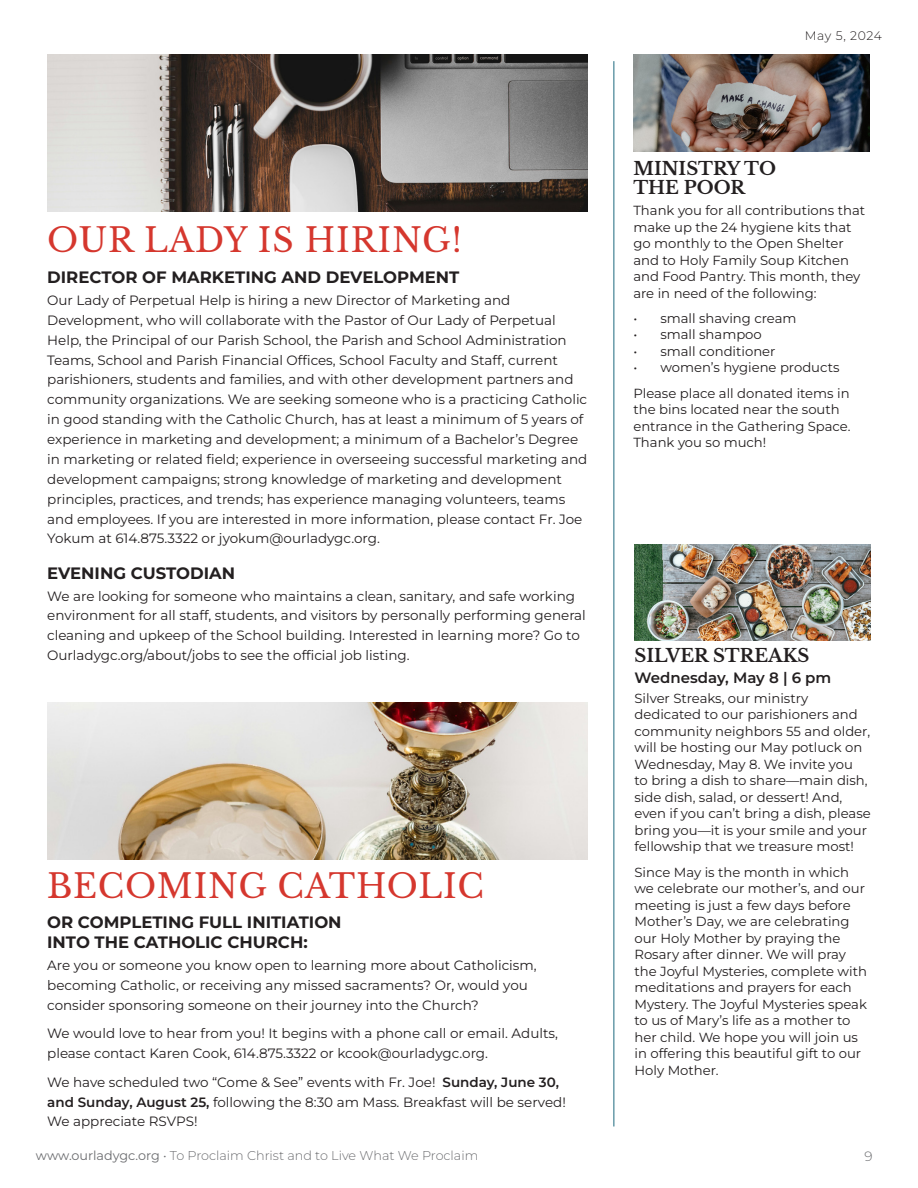
<style>
.page{position:relative;width:918px;height:1188px;background:#fff}
.page>*{position:absolute;margin:0;border:0;box-sizing:border-box;transform-origin:0 0}
.t1{font:33px "Libre Baskerville";letter-spacing:.025em;color:#d5372e}
.t2{font:700 18px/19.8px "Libre Baskerville";color:#231f20}
.t3{font:700 16.5px/20px "Montserrat";color:#231f20}
.t4{font:600 15px "Montserrat";color:#231f20}
.t5{font:13.5px/19.8px "Montserrat";color:#231f20}
.t6{font:300 13.5px "Montserrat";color:#6c6d70}
.t7{font:13.2px/16.5px "Montserrat";color:#231f20}
.t8{font:300 12.75px "Montserrat";color:#6c6d70}
.t9{font:300 12.3px "Montserrat";letter-spacing:.045em;color:#231f20}
.s1{font-weight:600}
.s2{font-weight:400}
</style>
<div class="page">
<hr style="left:614px;top:61px;width:1px;height:1065px;background:#1d6a7e">
<img style="left:634px;top:544px;width:237px;height:97px">
<img style="left:47px;top:54px;width:540px;height:158px">
<img style="left:47px;top:702px;width:540px;height:158px">
<img style="left:633px;top:54px;width:237px;height:98px">
<p class="t9" style="left:805px;top:27px;width:79px">May 5, 2024</p>
<p class="t1" style="left:47px;top:220px;width:416px">OUR LADY IS HIRING!</p>
<p class="t3" style="left:47px;top:266px;width:414px">DIRECTOR OF MARKETING AND DEVELOPMENT</p>
<p class="t5" style="left:47px;top:290px;width:542px">Our Lady of Perpetual Help is hiring a new Director of Marketing and Development, who will collaborate with the Pastor of Our Lady of Perpetual Help, the Principal of our Parish School, the Parish and School Administration Teams, School and Parish Financial Offices, School Faculty and Staff, current parishioners, students and families, and with other development partners and community organizations. We are seeking someone who is a practicing Catholic in good standing with the Catholic Church, has at least a minimum of 5 years of experience in marketing and development; a minimum of a Bachelor’s Degree in marketing or related field; experience in overseeing successful marketing and development campaigns; strong knowledge of marketing and development principles, practices, and trends; has experience managing volunteers, teams and employees. If you are interested in more information, please contact Fr. Joe Yokum at 614.875.3322 or jyokum@ourladygc.org.</p>
<p class="t3" style="left:47px;top:562px;width:189px">EVENING CUSTODIAN</p>
<p class="t5" style="left:47px;top:585px;width:540px">We are looking for someone who maintains a clean, sanitary, and safe working environment for all staff, students, and visitors by personally performing general cleaning and upkeep of the School building. Interested in learning more? Go to Ourladygc.org/about/jobs to see the official job listing.</p>
<p class="t1" style="left:47px;top:865px;width:438px">BECOMING CATHOLIC</p>
<p class="t3" style="left:47px;top:912px;width:296px">OR COMPLETING FULL INITIATION<br>INTO THE CATHOLIC CHURCH:</p>
<p class="t5" style="left:47px;top:955px;width:491px">Are you or someone you know open to learning more about Catholicism, becoming Catholic, or receiving any missed sacraments? Or, would you consider sponsoring someone on their journey into the Church?</p>
<p class="t5" style="left:47px;top:1023px;width:512px">We would love to hear from you! It begins with a phone call or email. Adults, please contact Karen Cook, 614.875.3322 or kcook@ourladygc.org.</p>
<p class="t5" style="left:47px;top:1072px;width:520px">We have scheduled two “Come &amp; See” events with Fr. Joe! <span class="s1">Sunday, June 30, and Sunday, August 25,</span> following the 8:30 am Mass. Breakfast will be served!<br>We appreciate RSVPS!</p>
<p class="t2" style="left:633px;top:158px;width:144px">MINISTRY TO<br>THE POOR</p>
<p class="t7" style="left:633px;top:202px;width:233px">Thank you for all contributions that make up the 24 hygiene kits that go monthly to the Open Shelter and to Holy Family Soup Kitchen and Food Pantry. This month, they are in need of the following:</p>
<p class="t7" style="left:633px;top:310px;width:165px">• small shaving cream</p>
<p class="t7" style="left:633px;top:326px;width:130px">• small shampoo</p>
<p class="t7" style="left:633px;top:343px;width:144px">• small conditioner</p>
<p class="t7" style="left:633px;top:355px;width:218px;line-height:25.2px">• women’s hygiene products<br>Please place all donated items in</p>
<p class="t7" style="left:633px;top:401px;width:219px">the bins located near the south entrance in the Gathering Space.<br>Thank you so much!</p>
<p class="t2" style="left:634px;top:646px;width:176px">SILVER STREAKS</p>
<p class="t4" style="left:634px;top:667px;width:198px">Wednesday, May 8 | 6 pm</p>
<p class="t7" style="left:634px;top:689px;width:238px">Silver Streaks, our ministry dedicated to our parishioners and community neighbors 55 and older, will be hosting our May potluck on Wednesday, May 8. We invite you<br>to bring a dish to share—main dish, side dish, salad, or dessert! And, even if you can’t bring a dish, please bring you—it is your smile and your fellowship that we treasure most!</p>
<p class="t7" style="left:634px;top:863px;width:234px">Since May is the month in which we celebrate our mother’s, and our meeting is just a few days before<br>Mother’s Day, we are celebrating our Holy Mother by praying the<br>Rosary after dinner. We will pray the Joyful Mysteries, complete with meditations and prayers for each<br>Mystery. The Joyful Mysteries speak to us of Mary’s life as a mother to her child. We hope you will join us in offering this beautiful gift to our<br>Holy Mother.</p>
<p class="t8" style="left:36px;top:1147px;width:444px"><span class="s2">www.ourladygc.org</span> • To Proclaim Christ and to Live What We Proclaim</p>
<p class="t6" style="left:865px;top:1147px;width:10px">9</p>
</div>
